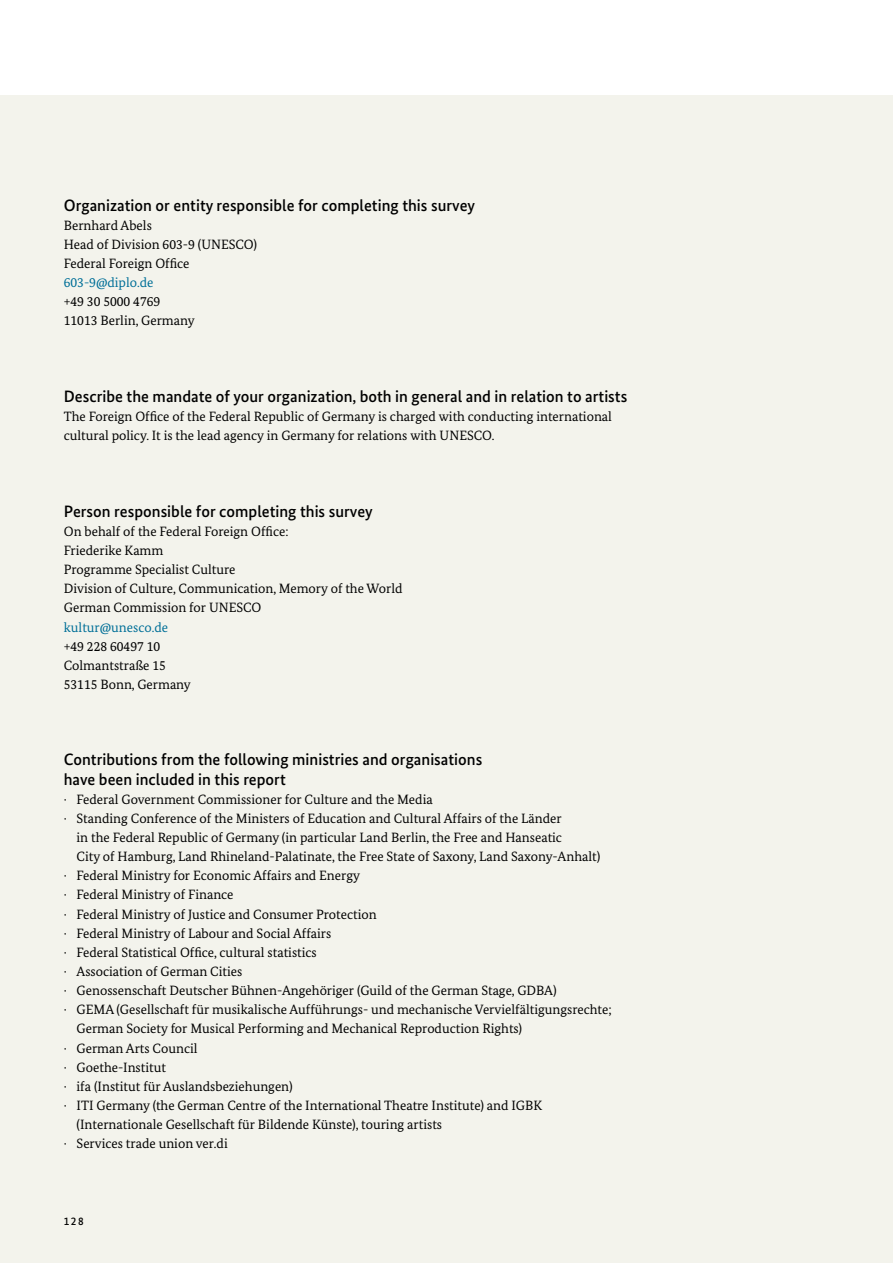
<style>
.page{position:relative;width:893px;height:1263px;background:#fff}
.page>*{position:absolute;margin:0;border:0;box-sizing:border-box;transform-origin:0 0}
.id3529{font:500 16.5px/19.2px "Bundes Sans";color:#000}
.id267{font:13.5px/19.2px "Bundes Serif";color:#000}
.t1{font:13.5px "Bundes Serif";color:#006f97}
.t2{font:500 11.25px "Bundes Sans";color:#000}
.s1{font-family:"Bundes Sans";font-style:italic}
</style>
<div class="page">
<div style="left:0;top:96px;width:893px;height:1167px;background:#f3f3ec"></div>
<p class="id3529" style="left:64px;top:195px;width:413px">Organization or entity responsible for completing this survey</p>
<p class="id267" style="left:64px;top:215px;width:90px">Bernhard Abels</p>
<p class="id267" style="left:64px;top:234px;width:195px">Head of Division 603-9 (UNESCO)</p>
<p class="id267" style="left:64px;top:254px;width:127px">Federal Foreign Office</p>
<p class="t1" style="left:64px;top:274px;width:91px">603-9@diplo.de</p>
<p class="id267" style="left:64px;top:292px;width:98px">+49 30 5000 4769</p>
<p class="id267" style="left:64px;top:311px;width:132px">11013 Berlin, Germany</p>
<p class="id3529" style="left:64px;top:386px;width:565px">Describe the mandate of your organization, both in general and in relation to artists</p>
<p class="id267" style="left:64px;top:407px;width:550px">The Foreign Office of the Federal Republic of Germany is charged with conducting international cultural policy. It is the lead agency in Germany for relations with UNESCO.</p>
<p class="id3529" style="left:64px;top:501px;width:310px">Person responsible for completing this survey</p>
<p class="id267" style="left:64px;top:521px;width:226px">On behalf of the Federal Foreign Office:</p>
<p class="id267" style="left:64px;top:541px;width:101px">Friederike Kamm</p>
<p class="id267" style="left:64px;top:560px;width:173px">Programme Specialist Culture</p>
<p class="id267" style="left:64px;top:579px;width:340px">Division of Culture, Communication, Memory of the World</p>
<p class="id267" style="left:64px;top:598px;width:199px">German Commission for UNESCO</p>
<p class="t1" style="left:64px;top:619px;width:106px">kultur@unesco.de</p>
<p class="id267" style="left:64px;top:636px;width:98px">+49 228 60497 10</p>
<p class="id267" style="left:64px;top:655px;width:104px">Colmantstraße 15</p>
<p class="id267" style="left:64px;top:674px;width:129px">53115 Bonn, Germany</p>
<p class="id3529" style="left:64px;top:750px;width:420px">Contributions from the following ministries and organisations have been included in this report</p>
<p class="id267" style="left:64px;top:789px;width:370px"><span class="s1">⋅</span> Federal Government Commissioner for Culture and the Media</p>
<p class="id267" style="left:77px;top:808px;width:525px;text-indent:-13px"><span class="s1">⋅</span> Standing Conference of the Ministers of Education and Cultural Affairs of the Länder<br>in the Federal Republic of Germany (in particular Land Berlin, the Free and Hanseatic<br>City of Hamburg, Land Rhineland-Palatinate, the Free State of Saxony, Land Saxony-Anhalt)</p>
<p class="id267" style="left:64px;top:866px;width:298px"><span class="s1">⋅</span> Federal Ministry for Economic Affairs and Energy</p>
<p class="id267" style="left:64px;top:885px;width:171px"><span class="s1">⋅</span> Federal Ministry of Finance</p>
<p class="id267" style="left:64px;top:904px;width:315px"><span class="s1">⋅</span> Federal Ministry of Justice and Consumer Protection</p>
<p class="id267" style="left:64px;top:923px;width:269px"><span class="s1">⋅</span> Federal Ministry of Labour and Social Affairs</p>
<p class="id267" style="left:64px;top:942px;width:255px"><span class="s1">⋅</span> Federal Statistical Office, cultural statistics</p>
<p class="id267" style="left:64px;top:961px;width:180px"><span class="s1">⋅</span> Association of German Cities</p>
<p class="id267" style="left:64px;top:981px;width:494px"><span class="s1">⋅</span> Genossenschaft Deutscher Bühnen-Angehöriger (Guild of the German Stage, GDBA)</p>
<p class="id267" style="left:77px;top:1000px;width:537px;text-indent:-13px"><span class="s1">⋅</span> GEMA (Gesellschaft für musikalische Aufführungs- und mechanische Vervielfältigungsrechte;<br>German Society for Musical Performing and Mechanical Reproduction Rights)</p>
<p class="id267" style="left:64px;top:1038px;width:135px"><span class="s1">⋅</span> German Arts Council</p>
<p class="id267" style="left:64px;top:1057px;width:104px"><span class="s1">⋅</span> Goethe-Institut</p>
<p class="id267" style="left:64px;top:1076px;width:230px"><span class="s1">⋅</span> ifa (Institut für Auslandsbeziehungen)</p>
<p class="id267" style="left:77px;top:1095px;width:467px;text-indent:-13px"><span class="s1">⋅</span> ITI Germany (the German Centre of the International Theatre Institute) and IGBK (Internationale Gesellschaft für Bildende Künste), touring artists</p>
<p class="id267" style="left:64px;top:1134px;width:166px"><span class="s1">⋅</span> Services trade union ver.di</p>
<p class="t2" style="left:64px;top:1214px;width:22px">128</p>
</div>
